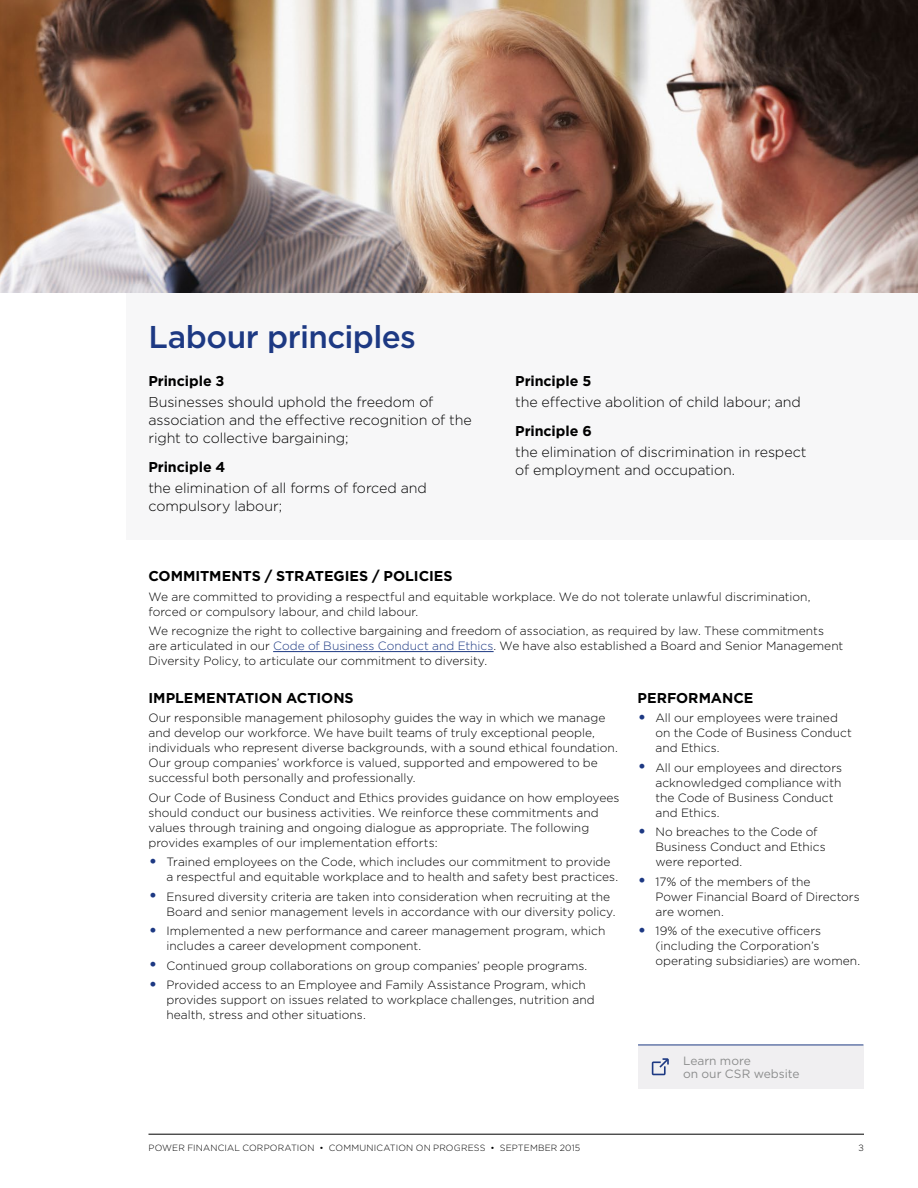
<style>
.page{position:relative;width:918px;height:1188px;background:#fff}
.page>*{position:absolute;margin:0;border:0;box-sizing:border-box;transform-origin:0 0}
.Issue{font:500 31.5px "Gotham";letter-spacing:-.02em;color:#1d3983}
.TX_-_big{font:300 14.25px/18px "Gotham";letter-spacing:-.01em;color:#000}
.Principle{font:700 14.25px "Gotham";color:#000}
.TX{font:300 12px/15px "Gotham";color:#000}
.t1{font:12px/13.5px "Gotham";color:#8c8d8d}
.t2{font:300 9px "Gotham";letter-spacing:.02em;color:#000}
.s1{color:#1d3983}
.s2{font-size:19.5px;color:#1d3983}
</style>
<div class="page">
<hr style="left:148px;top:1134px;width:716px;height:1px;background:#000">
<div style="left:126px;top:292px;width:792px;height:248px;background:#f7f7f8"></div>
<hr style="left:273px;top:651px;width:221px;height:1px;background:#1d3983">
<div style="left:638px;top:1045px;width:225px;height:43px;background:#f0eff1"></div>
<svg style="left:652px;top:1058px;width:17px;height:17px"></svg>
<hr style="left:638px;top:1045px;width:225px;height:1px;background:#1d3983">
<img style="left:0;top:0;width:918px;height:292px">
<p class="Issue" style="left:148px;top:316px;width:269px">Labour principles</p>
<p class="Principle" style="left:148px;top:372px;width:77px">Principle 3</p>
<p class="TX_-_big" style="left:148px;top:393px;width:325px">Businesses should uphold the freedom of association and the effective recognition of the right to collective bargaining;</p>
<p class="Principle" style="left:148px;top:457px;width:78px">Principle 4</p>
<p class="TX_-_big" style="left:148px;top:478px;width:280px">the elimination of all forms of forced and compulsory labour;</p>
<p class="Principle" style="left:515px;top:372px;width:78px">Principle 5</p>
<p class="TX_-_big" style="left:515px;top:393px;width:287px">the effective abolition of child labour; and</p>
<p class="Principle" style="left:515px;top:421px;width:78px">Principle 6</p>
<p class="TX_-_big" style="left:515px;top:442px;width:293px">the elimination of discrimination in respect of employment and occupation.</p>
<h2 class="Principle" style="left:148px;top:567px;width:306px">COMMITMENTS / STRATEGIES / POLICIES</h2>
<p class="TX" style="left:148px;top:589px;width:664px">We are committed to providing a respectful and equitable workplace. We do not tolerate unlawful discrimination, forced or compulsory labour, and child labour.</p>
<p class="TX" style="left:148px;top:623px;width:696px">We recognize the right to collective bargaining and freedom of association, as required by law. These commitments are articulated in our <span class="s1">Code of Business Conduct and Ethics</span>. We have also established a Board and Senior Management<br>Diversity Policy, to articulate our commitment to diversity.</p>
<h2 class="Principle" style="left:148px;top:688px;width:207px">IMPLEMENTATION ACTIONS</h2>
<p class="TX" style="left:148px;top:710px;width:471px">Our responsible management philosophy guides the way in which we manage and develop our workforce. We have built teams of truly exceptional people, individuals who represent diverse backgrounds, with a sound ethical foundation.<br>Our group companies’ workforce is valued, supported and empowered to be successful both personally and professionally.</p>
<p class="TX" style="left:148px;top:790px;width:472px">Our Code of Business Conduct and Ethics provides guidance on how employees should conduct our business activities. We reinforce these commitments and values through training and ongoing dialogue as appropriate. The following provides examples of our implementation efforts:</p>
<p class="TX" style="left:166px;top:854px;width:453px;text-indent:-18px"><span class="s2">•</span> Trained employees on the Code, which includes our commitment to provide a respectful and equitable workplace and to health and safety best practices.</p>
<p class="TX" style="left:166px;top:889px;width:451px;text-indent:-18px"><span class="s2">•</span> Ensured diversity criteria are taken into consideration when recruiting at the<br>Board and senior management levels in accordance with our diversity policy.</p>
<p class="TX" style="left:166px;top:923px;width:440px;text-indent:-18px"><span class="s2">•</span> Implemented a new performance and career management program, which includes a career development component.</p>
<p class="TX" style="left:148px;top:958px;width:440px"><span class="s2">•</span> Continued group collaborations on group companies’ people programs.</p>
<p class="TX" style="left:166px;top:977px;width:430px;text-indent:-18px"><span class="s2">•</span> Provided access to an Employee and Family Assistance Program, which provides support on issues related to workplace challenges, nutrition and health, stress and other situations.</p>
<h2 class="Principle" style="left:638px;top:688px;width:117px">PERFORMANCE</h2>
<p class="TX" style="left:656px;top:710px;width:198px;text-indent:-18px"><span class="s2">•</span> All our employees were trained on the Code of Business Conduct and Ethics.</p>
<p class="TX" style="left:656px;top:760px;width:188px;text-indent:-18px"><span class="s2">•</span> All our employees and directors acknowledged compliance with the Code of Business Conduct and Ethics.</p>
<p class="TX" style="left:656px;top:824px;width:172px;text-indent:-18px"><span class="s2">•</span> No breaches to the Code of<br>Business Conduct and Ethics were reported.</p>
<p class="TX" style="left:656px;top:874px;width:206px;text-indent:-18px"><span class="s2">•</span> 17% of the members of the<br>Power Financial Board of Directors are women.</p>
<p class="TX" style="left:656px;top:923px;width:206px;text-indent:-18px"><span class="s2">•</span> 19% of the executive officers (including the Corporation’s operating subsidiaries) are women.</p>
<p class="t1" style="left:683px;top:1054px;width:118px">Learn more<br>on our CSR website</p>
<p class="t2" style="left:148px;top:1142px;width:433px">POWER FINANCIAL CORPORATION • COMMUNICATION ON PROGRESS • SEPTEMBER 2015</p>
<p class="t2" style="left:859px;top:1142px;width:7px">3</p>
</div>
